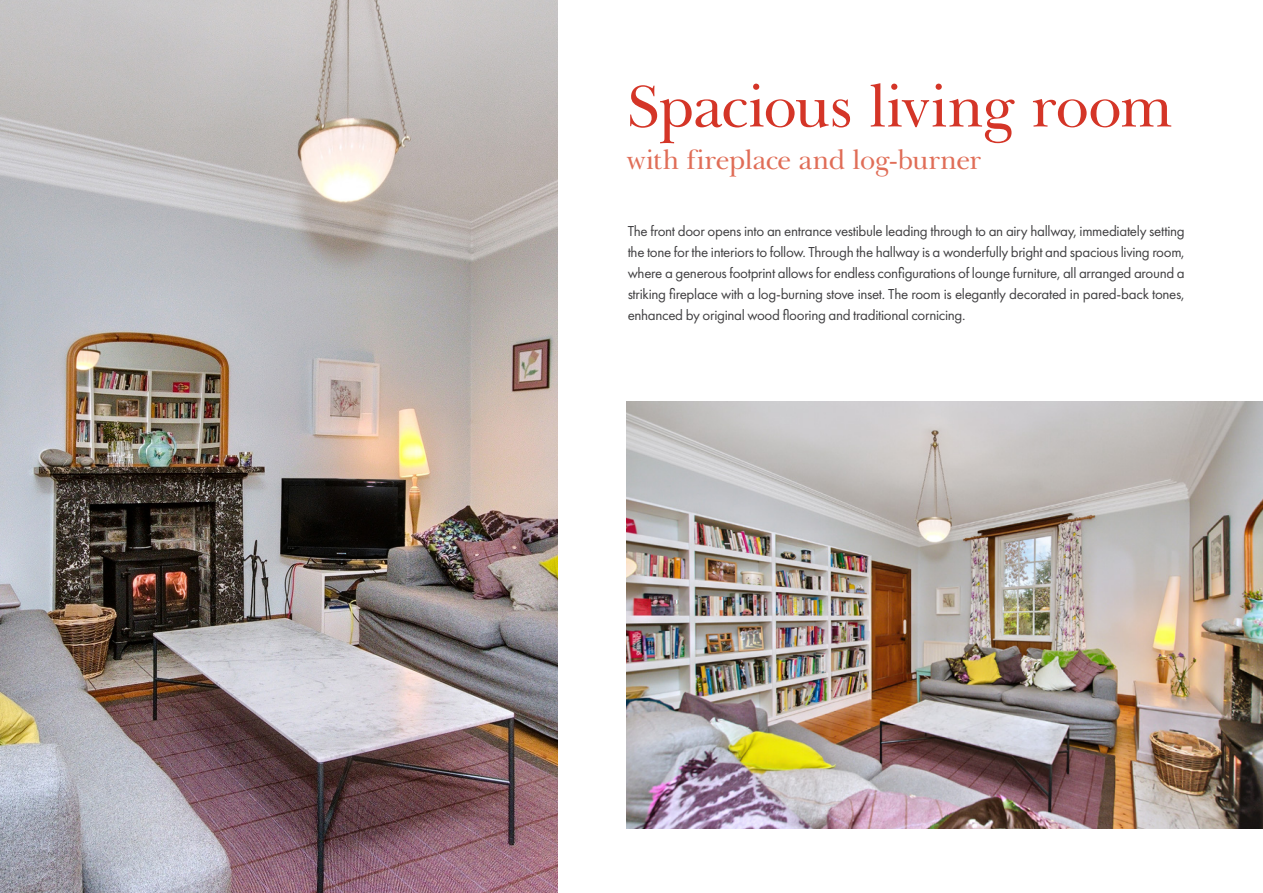
<style>
.page{position:relative;width:1263px;height:893px;background:#fff}
.page>*{position:absolute;margin:0;border:0;box-sizing:border-box;transform-origin:0 0}
.Headline{font:60.3px "New Baskerville IT Cby BT";letter-spacing:-.015em;color:#d43527}
.Headline-2{font:27.6px "New Baskerville IT Cby BT";letter-spacing:-.015em;color:#e06d57}
.Subheadline{font:15px/21px "Futura PT";letter-spacing:-.025em;color:#414042;text-align:justify}
</style>
<div class="page">
<img style="left:0;top:0;width:557px;height:893px">
<img style="left:626px;top:401px;width:637px;height:428px">
<p class="Headline" style="left:628px;top:69px;width:547px">Spacious living room</p>
<p class="Headline-2" style="left:628px;top:142px;width:355px">with fireplace and log-burner</p>
<p class="Subheadline" style="left:628px;top:220px;width:559px">The front door opens into an entrance vestibule leading through to an airy hallway, immediately setting the tone for the interiors to follow. Through the hallway is a wonderfully bright and spacious living room, where a generous footprint allows for endless configurations of lounge furniture, all arranged around a striking fireplace with a log-burning stove inset. The room is elegantly decorated in pared-back tones, enhanced by original wood flooring and traditional cornicing.</p>
</div>
